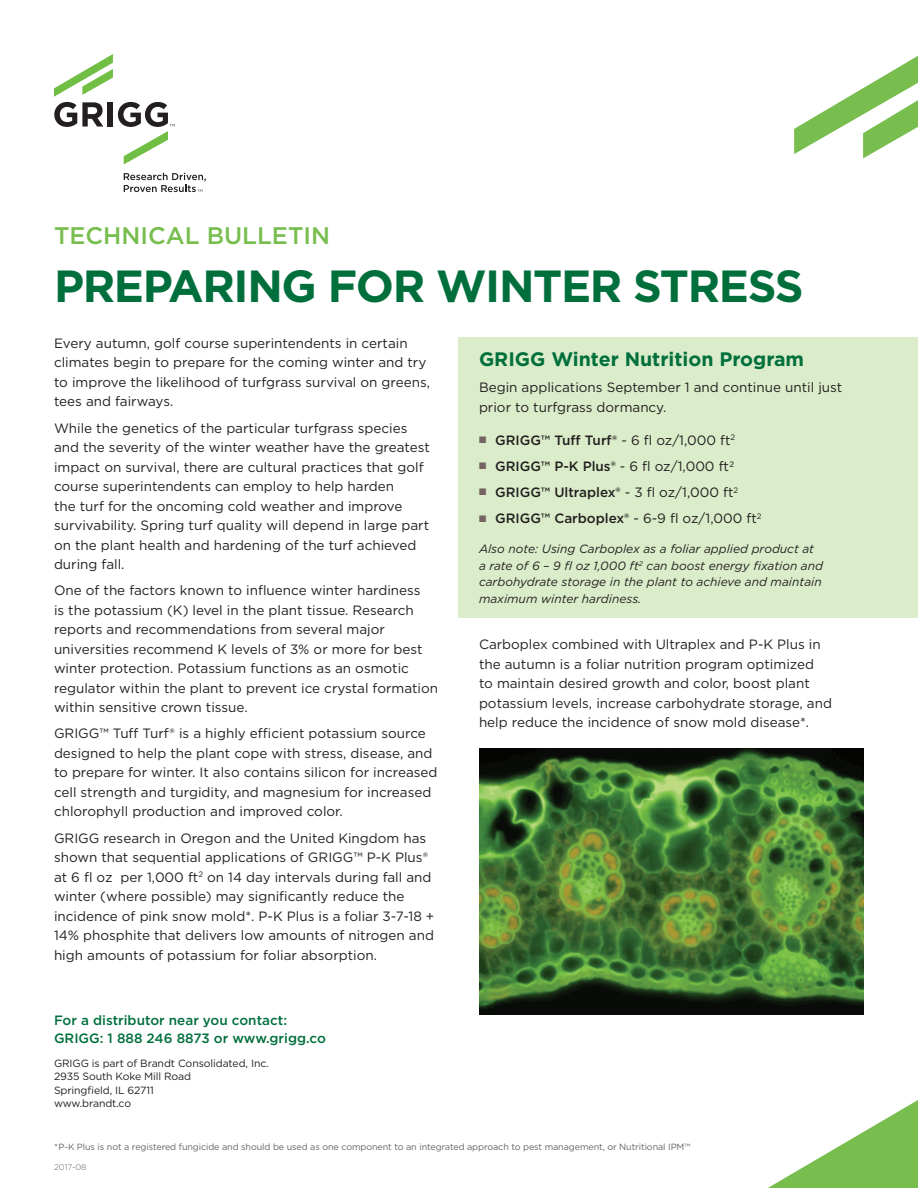
<style>
.page{position:relative;width:918px;height:1188px;background:#fff}
.page>*{position:absolute;margin:0;border:0;box-sizing:border-box;transform-origin:0 0}
.t1{font:700 45px "Gotham";letter-spacing:-.03em;color:#006f3c}
.t2{font:500 24px "Gotham";color:#77be4e}
.t3{font:700 19.5px "Gotham";color:#006f3c}
.t4{font:13.5px/19.5px "Gotham";color:#231f20}
.t5{font:500 13.5px "Gotham";color:#231f20}
.t6{font:500 13.5px/18px "Gotham";color:#006f3c}
.t7{font:italic 12px/16.5px "Gotham";color:#231f20}
.t8{font:10.5px/13.5px "Gotham";letter-spacing:-.01em;color:#231f20}
.t9{font:9px "Gotham";letter-spacing:-.01em;color:#636366}
.t10{font:300 8.25px "Gotham";color:#636366}
.s1{color:#756462}
.s2{font-weight:400}
.s3{font-weight:500}
</style>
<div class="page">
<div style="left:458px;top:337px;width:460px;height:281px;background:#daecc9"></div>
<svg style="left:794px;top:56px;width:124px;height:102px"></svg>
<svg style="left:768px;top:1100px;width:150px;height:88px"></svg>
<img style="left:479px;top:749px;width:385px;height:265px">
<svg style="left:54px;top:54px;width:121px;height:110px"></svg>
<svg style="left:124px;top:173px;width:82px;height:19px"></svg>
<h2 class="t2" style="left:54px;top:220px;width:278px">TECHNICAL BULLETIN</h2>
<h1 class="t1" style="left:54px;top:256px;width:751px">PREPARING FOR WINTER STRESS</h1>
<p class="t4" style="left:54px;top:333px;width:378px">Every autumn, golf course superintendents in certain climates begin to prepare for the coming winter and try to improve the likelihood of turfgrass survival on greens, tees and fairways.</p>
<p class="t4" style="left:54px;top:418px;width:377px">While the genetics of the particular turfgrass species and the severity of the winter weather have the greatest impact on survival, there are cultural practices that golf course superintendents can employ to help harden<br>the turf for the oncoming cold weather and improve survivability. Spring turf quality will depend in large part on the plant health and hardening of the turf achieved during fall.</p>
<p class="t4" style="left:54px;top:580px;width:386px">One of the factors known to influence winter hardiness<br>is the potassium (K) level in the plant tissue. Research reports and recommendations from several major universities recommend K levels of 3% or more for best winter protection. Potassium functions as an osmotic regulator within the plant to prevent ice crystal formation within sensitive crown tissue.</p>
<p class="t4" style="left:54px;top:724px;width:385px">GRIGG™ Tuff Turf® is a highly efficient potassium source designed to help the plant cope with stress, disease, and to prepare for winter. It also contains silicon for increased cell strength and turgidity, and magnesium for increased chlorophyll production and improved color.</p>
<p class="t4" style="left:54px;top:828px;width:382px">GRIGG research in Oregon and the United Kingdom has shown that sequential applications of GRIGG™ P-K Plus® at 6 fl oz per 1,000 ft<sup>2</sup> on 14 day intervals during fall and winter (where possible) may significantly reduce the incidence of pink snow mold*. P-K Plus is a foliar 3-7-18 + 14% phosphite that delivers low amounts of nitrogen and high amounts of potassium for foliar absorption.</p>
<h3 class="t3" style="left:479px;top:346px;width:327px">GRIGG Winter Nutrition Program</h3>
<p class="t4" style="left:479px;top:377px;width:365px">Begin applications September 1 and continue until just prior to turfgrass dormancy.</p>
<p class="t5" style="left:479px;top:431px;width:258px"><span class="s1">■</span> GRIGG™ Tuff Turf® <span class="s2">- 6 fl oz/1,000 ft</span><sup>2</sup></p>
<p class="t4" style="left:479px;top:456px;width:257px"><span class="s1">■</span> <span class="s3">GRIGG™ P-K Plus®</span> - 6 fl oz/1,000 ft2</p>
<p class="t5" style="left:479px;top:484px;width:261px"><span class="s1">■</span> GRIGG™ Ultraplex® <span class="s2">- 3 fl oz/1,000 ft</span><sup>2</sup></p>
<p class="t5" style="left:479px;top:510px;width:284px"><span class="s1">■</span> GRIGG™ Carboplex® <span class="s2">- 6-9 fl oz/1,000 ft</span><sup>2</sup></p>
<p class="t7" style="left:479px;top:541px;width:346px">Also note: Using Carboplex as a foliar applied product at a rate of 6 – 9 fl oz 1,000 ft<sup>2</sup> can boost energy fixation and carbohydrate storage in the plant to achieve and maintain maximum winter hardiness.</p>
<p class="t4" style="left:479px;top:635px;width:354px">Carboplex combined with Ultraplex and P-K Plus in the autumn is a foliar nutrition program optimized<br>to maintain desired growth and color, boost plant potassium levels, increase carbohydrate storage, and help reduce the incidence of snow mold disease*.</p>
<p class="t6" style="left:54px;top:1011px;width:273px">For a distributor near you contact:<br>GRIGG: 1 888 246 8873 or www.grigg.co</p>
<p class="t8" style="left:54px;top:1056px;width:216px">GRIGG is part of Brandt Consolidated, Inc.<br>2935 South Koke Mill Road<br>Springfield, IL 62711<br>www.brandt.co</p>
<p class="t9" style="left:54px;top:1141px;width:638px">*P-K Plus is not a registered fungicide and should be used as one component to an integrated approach to pest management, or Nutritional IPM™</p>
<p class="t10" style="left:54px;top:1162px;width:34px">2017-08</p>
</div>
